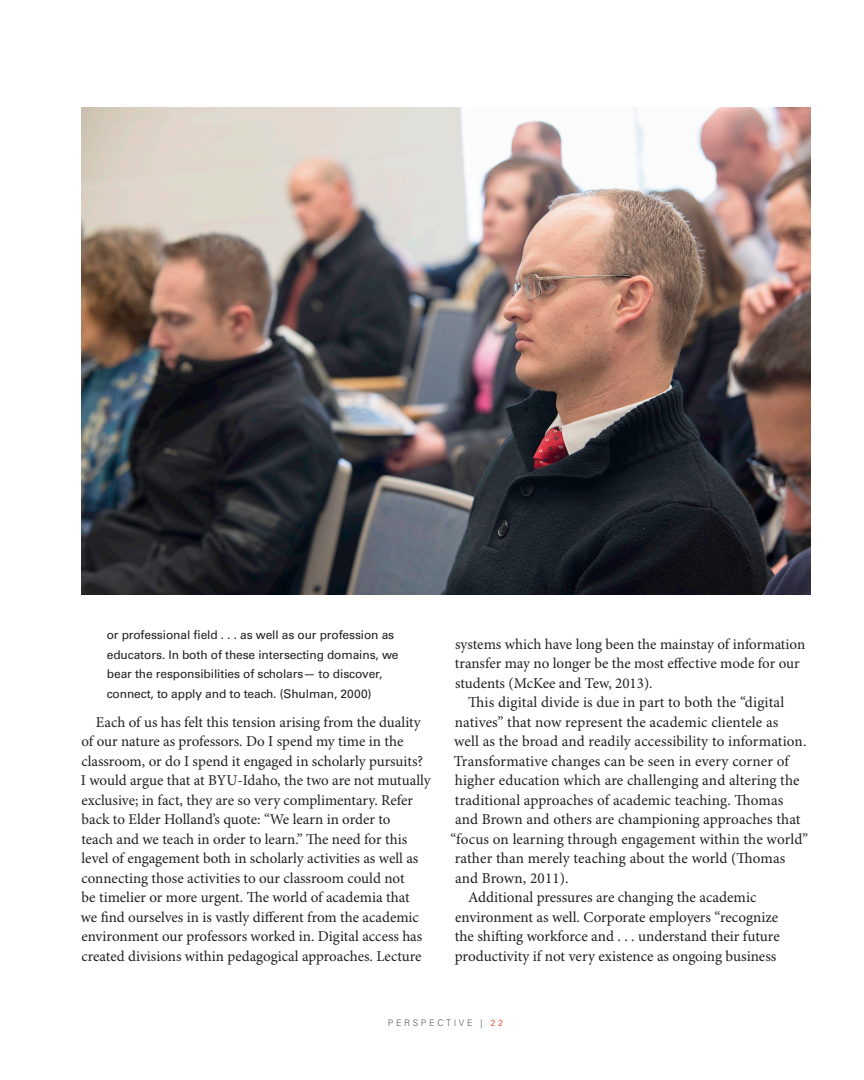
<style>
.page{position:relative;width:864px;height:1080px;background:#fff}
.page>*{position:absolute;margin:0;border:0;box-sizing:border-box;transform-origin:0 0}
.Body_Copy{font:15.15px/19.5px "Minion Pro";letter-spacing:.005em;color:#231f20}
.Body_Copy-2{font:15px/19.5px "Minion Pro";letter-spacing:-.005em;color:#231f20}
.In_text_call_out{font:12px/19.5px "Univers LT Std";letter-spacing:-.01em;color:#231f20}
.Foilio{font:300 9px "Univers LT Std";letter-spacing:.3em;color:#57585a}
.s1{font-weight:400;color:#f1614d}
</style>
<div class="page">
<img style="left:81px;top:108px;width:729px;height:487px">
<p class="In_text_call_out" style="left:107px;top:625px;width:293px">or professional field . . . as well as our profession as educators. In both of these intersecting domains, we bear the responsibilities of scholars— to discover, connect, to apply and to teach. (Shulman, 2000)</p>
<p class="Body_Copy-2" style="left:81px;top:713px;width:352px;text-indent:15px">Each of us has felt this tension arising from the duality of our nature as professors. Do I spend my time in the classroom, or do I spend it engaged in scholarly pursuits?<br>I would argue that at BYU-Idaho, the two are not mutually exclusive; in fact, they are so very complimentary. Refer back to Elder Holland’s quote: “We learn in order to<br>teach and we teach in order to learn.” The need for this level of engagement both in scholarly activities as well as connecting those activities to our classroom could not<br>be timelier or more urgent. The world of academia that<br>we find ourselves in is vastly different from the academic environment our professors worked in. Digital access has created divisions within pedagogical approaches. Lecture</p>
<p class="Body_Copy-2" style="left:455px;top:635px;width:352px">systems which have long been the mainstay of information transfer may no longer be the most effective mode for our students (McKee and Tew, 2013).</p>
<p class="Body_Copy" style="left:451px;top:693px;width:359px;text-indent:18px">This digital divide is due in part to both the “digital natives” that now represent the academic clientele as<br>well as the broad and readily accessibility to information.<br>Transformative changes can be seen in every corner of higher education which are challenging and altering the traditional approaches of academic teaching. Thomas<br>and Brown and others are championing approaches that “focus on learning through engagement within the world” rather than merely teaching about the world (Thomas<br>and Brown, 2011).</p>
<p class="Body_Copy" style="left:455px;top:888px;width:326px;text-indent:13px">Additional pressures are changing the academic environment as well. Corporate employers “recognize the shifting workforce and . . . understand their future productivity if not very existence as ongoing business</p>
<p class="Foilio" style="left:388px;top:1017px;width:117px">PERSPECTIVE | <span class="s1">22</span></p>
</div>
